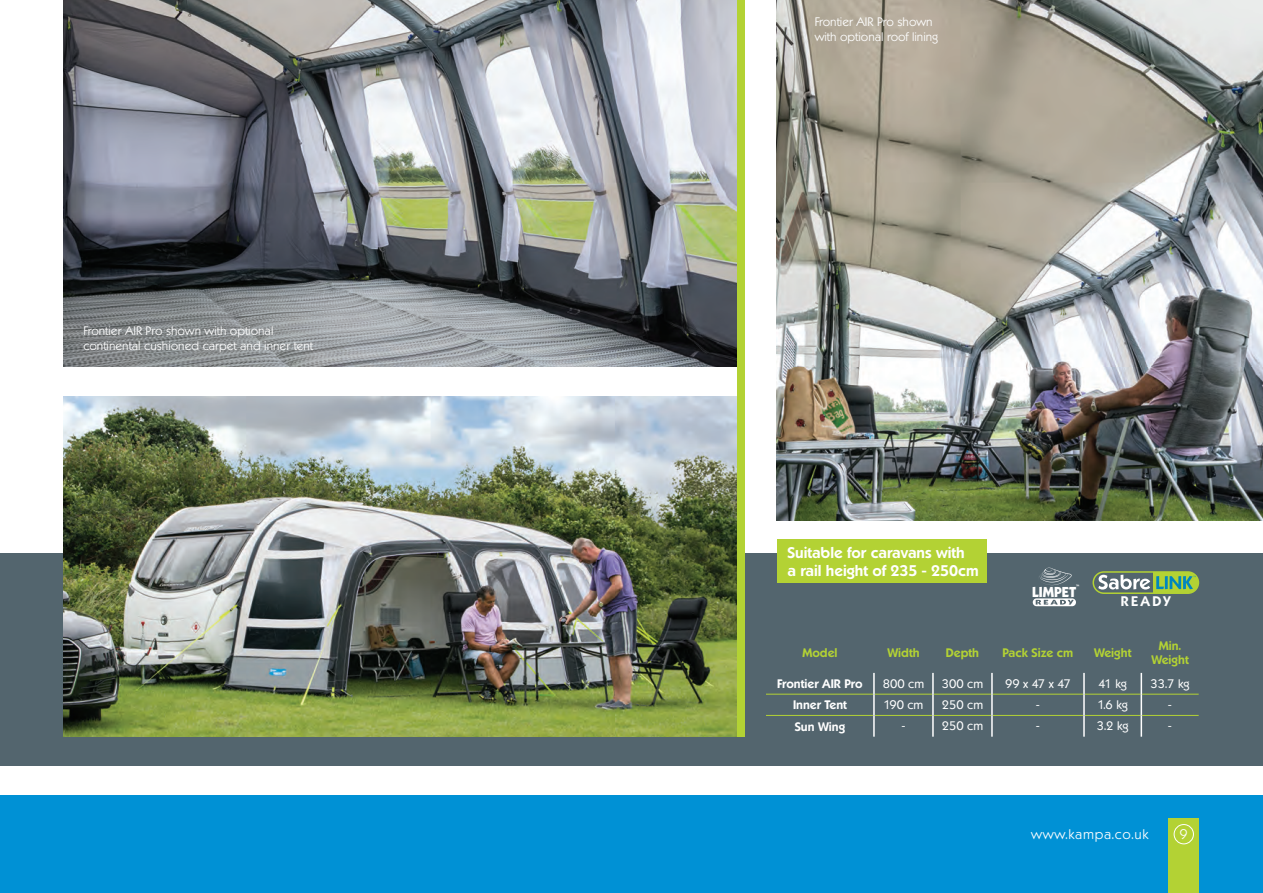
<style>
.page{position:relative;width:1263px;height:893px;background:#fff}
.page>*{position:absolute;margin:0;border:0;box-sizing:border-box;transform-origin:0 0}
.t1{font:700 15px "Koblenz Serial";color:#fff}
.t2{font:800 13.95px "Koblenz Serial";color:#fff}
.t3{font:300 13.5px "Koblenz Serial";letter-spacing:.05em;color:#fff}
.t4{font:700 13.5px "Koblenz Serial";letter-spacing:.17em;color:#fff}
.t5{font:300 12px/15px "Koblenz Serial";color:#fff}
.t6{font:12px "Koblenz Serial";color:#fff}
.t7{font:700 12px/14.4px "Koblenz Serial";color:#b3d234;text-align:center}
.t8{font:700 12px "Koblenz Serial";color:#fff}
.t9{font:800 4.65px "Koblenz Serial";color:#fff}
</style>
<div class="page">
<div style="left:0;top:795px;width:1263px;height:98px;background:#0091d5"></div>
<div style="left:1168px;top:819px;width:31px;height:74px;background:#b3d234"></div>
<div style="left:1174px;top:824px;width:20px;height:20px;border:1px solid #fff;border-radius:50%"></div>
<div style="left:0;top:553px;width:1263px;height:212px;background:#53656e"></div>
<hr style="left:766px;top:694px;width:107px;height:1px;background:#b3d234">
<hr style="left:875px;top:694px;width:57px;height:1px;background:#b3d234">
<hr style="left:934px;top:694px;width:57px;height:1px;background:#b3d234">
<hr style="left:993px;top:694px;width:90px;height:1px;background:#b3d234">
<hr style="left:1085px;top:694px;width:55px;height:1px;background:#b3d234">
<hr style="left:1142px;top:694px;width:57px;height:1px;background:#b3d234">
<hr style="left:766px;top:715px;width:107px;height:1px;background:#b3d234">
<hr style="left:875px;top:715px;width:57px;height:1px;background:#b3d234">
<hr style="left:934px;top:715px;width:57px;height:1px;background:#b3d234">
<hr style="left:993px;top:715px;width:90px;height:1px;background:#b3d234">
<hr style="left:1085px;top:715px;width:55px;height:1px;background:#b3d234">
<hr style="left:1142px;top:715px;width:57px;height:1px;background:#b3d234">
<hr style="left:873px;top:673px;width:2px;height:21px;background:#fff">
<hr style="left:932px;top:673px;width:2px;height:21px;background:#fff">
<hr style="left:991px;top:673px;width:2px;height:21px;background:#fff">
<hr style="left:1083px;top:673px;width:2px;height:21px;background:#fff">
<hr style="left:873px;top:694px;width:2px;height:21px;background:#fff">
<hr style="left:932px;top:694px;width:2px;height:21px;background:#fff">
<hr style="left:991px;top:694px;width:2px;height:21px;background:#fff">
<hr style="left:1083px;top:694px;width:2px;height:21px;background:#fff">
<hr style="left:873px;top:715px;width:2px;height:22px;background:#fff">
<hr style="left:932px;top:715px;width:2px;height:22px;background:#fff">
<hr style="left:991px;top:715px;width:2px;height:22px;background:#fff">
<hr style="left:1083px;top:715px;width:2px;height:22px;background:#fff">
<hr style="left:1140px;top:673px;width:2px;height:21px;background:#fff">
<hr style="left:1140px;top:694px;width:2px;height:21px;background:#fff">
<hr style="left:1140px;top:715px;width:2px;height:22px;background:#fff">
<div style="left:1092px;top:571px;width:107px;height:23px;border:2px solid #b3d234;border-radius:11px"></div>
<svg style="left:1098px;top:572px;width:100px;height:21px"></svg>
<img style="left:64px;top:0;width:673px;height:366px">
<img style="left:64px;top:397px;width:673px;height:339px">
<div style="left:737px;top:0;width:8px;height:736px;background:#b3d234"></div>
<img style="left:777px;top:0;width:486px;height:520px">
<div style="left:777px;top:540px;width:209px;height:43px;background:#b3d234"></div>
<svg style="left:1039px;top:568px;width:33px;height:17px"></svg>
<svg style="left:1033px;top:598px;width:43px;height:8px"></svg>
<p class="t5" style="left:83px;top:323px;width:231px">Frontier AIR Pro shown with optional continental cushioned carpet and inner tent</p>
<p class="t5" style="left:815px;top:14px;width:125px">Frontier AIR Pro shown with optional roof lining</p>
<p class="t1" style="left:787px;top:543px;width:179px">Suitable for caravans with</p>
<p class="t1" style="left:787px;top:561px;width:193px">a rail height of 235 - 250cm</p>
<p class="t9" style="left:1076px;top:584px;width:5px">™</p>
<p class="t2" style="left:1032px;top:583px;width:46px">LIMPET</p>
<p class="t4" style="left:1121px;top:593px;width:51px">READY</p>
<p class="t7" style="left:802px;top:646px;width:37px">Model</p>
<p class="t7" style="left:887px;top:646px;width:34px">Width</p>
<p class="t7" style="left:946px;top:646px;width:35px">Depth</p>
<p class="t7" style="left:1003px;top:646px;width:72px">Pack Size cm</p>
<p class="t7" style="left:1094px;top:646px;width:39px">Weight</p>
<p class="t7" style="left:1151px;top:638px;width:39px">Min.<br>Weight</p>
<p class="t8" style="left:777px;top:676px;width:87px">Frontier AIR Pro</p>
<p class="t6" style="left:883px;top:676px;width:43px">800 cm</p>
<p class="t6" style="left:942px;top:676px;width:43px">300 cm</p>
<p class="t6" style="left:1005px;top:676px;width:67px">99 x 47 x 47</p>
<p class="t6" style="left:1098px;top:676px;width:30px">41 kg</p>
<p class="t6" style="left:1150px;top:676px;width:40px">33.7 kg</p>
<p class="t8" style="left:793px;top:698px;width:55px">Inner Tent</p>
<p class="t6" style="left:883px;top:698px;width:41px">190 cm</p>
<p class="t6" style="left:942px;top:698px;width:43px">250 cm</p>
<p class="t6" style="left:1036px;top:698px;width:5px">-</p>
<p class="t6" style="left:1097px;top:698px;width:32px">1.6 kg</p>
<p class="t6" style="left:1168px;top:698px;width:5px">-</p>
<p class="t8" style="left:795px;top:719px;width:52px">Sun Wing</p>
<p class="t6" style="left:902px;top:719px;width:5px">-</p>
<p class="t6" style="left:942px;top:719px;width:43px">250 cm</p>
<p class="t6" style="left:1036px;top:719px;width:5px">-</p>
<p class="t6" style="left:1097px;top:719px;width:33px">3.2 kg</p>
<p class="t6" style="left:1168px;top:719px;width:5px">-</p>
<p class="t3" style="left:1031px;top:826px;width:119px">www.kampa.co.uk</p>
<p class="t3" style="left:1179px;top:826px;width:10px">9</p>
</div>
